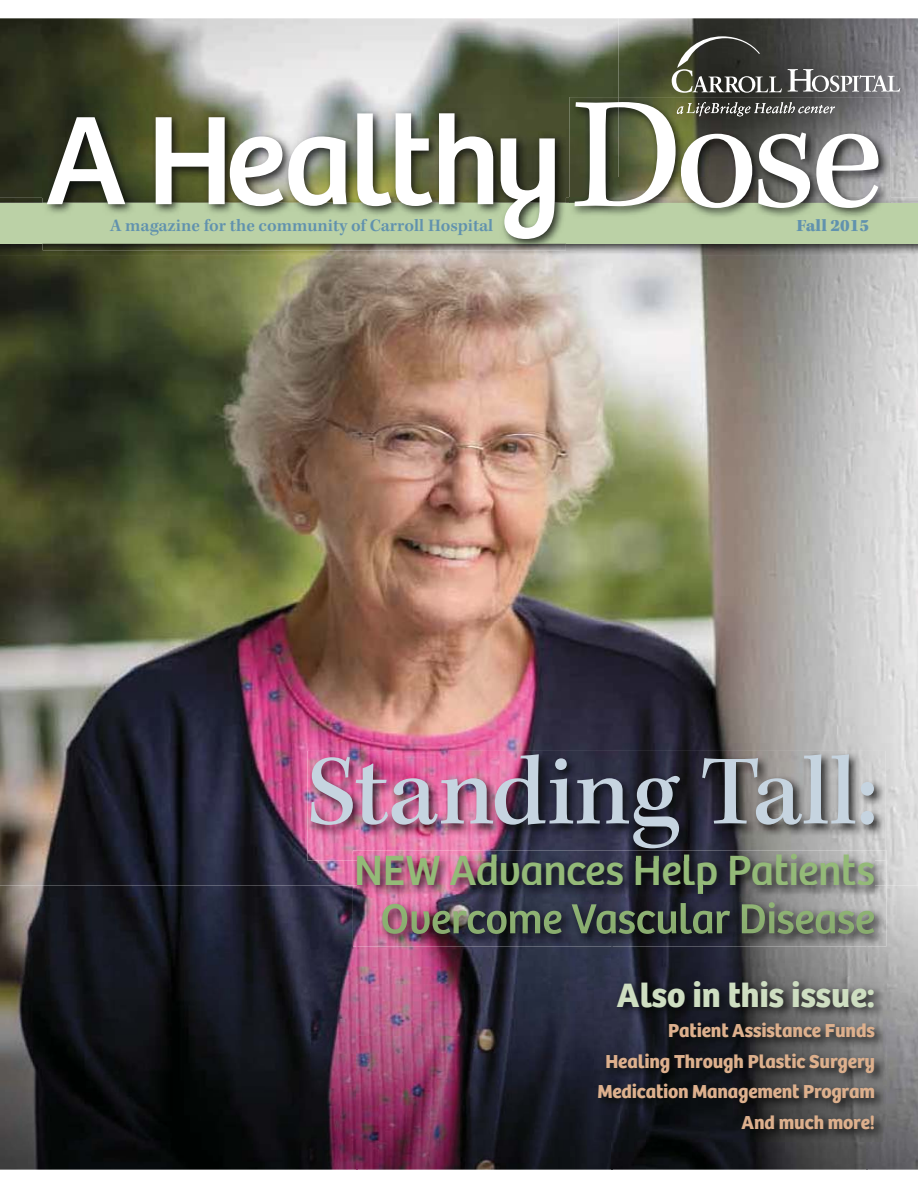
<style>
.page{position:relative;width:918px;height:1188px;background:#fff}
.page>*{position:absolute;margin:0;border:0;box-sizing:border-box;transform-origin:0 0}
.t1{font:163.2px "Kepler Std";color:#fff}
.t2{font:130.8px "Bree";letter-spacing:-.035em;color:#fff}
.t3{font:500 102px "Kepler Std";letter-spacing:-.01em;color:#c6d4e0}
.t4{font:43.65px "Bree";letter-spacing:-.01em;color:#94ba78}
.t5{font:700 35.1px "Bree";color:#cedec1}
.t6{font:700 19.5px/30.6px "Bree";letter-spacing:-.005em;color:#ddb08d;text-align:right}
.t7{font:600 18px "Kepler Std";color:#6192ae}
.t8{font:900 18px "Kepler Std";color:#6192ae}
</style>
<div class="page">
<img style="left:0;top:18px;width:918px;height:868px">
<img style="left:0;top:198px;width:918px;height:57px">
<div style="left:0;top:203px;width:918px;height:41px;background:#bbd1a6"></div>
<img style="left:619px;top:18px;width:299px;height:159px">
<svg style="left:788px;top:69px;width:112px;height:23px"></svg>
<svg style="left:672px;top:36px;width:110px;height:57px;background:#505249"></svg>
<img style="left:569px;top:97px;width:321px;height:120px">
<img style="left:619px;top:97px;width:271px;height:80px">
<svg style="left:677px;top:102px;width:158px;height:14px;background:#6b6c64"></svg>
<img style="left:43px;top:109px;width:523px;height:141px">
<img style="left:43px;top:203px;width:523px;height:41px">
<img style="left:110px;top:219px;width:383px;height:16px">
<img style="left:353px;top:861px;width:533px;height:85px">
<img style="left:357px;top:861px;width:518px;height:33px">
<img style="left:308px;top:751px;width:578px;height:110px">
<img style="left:353px;top:850px;width:533px;height:11px">
<img style="left:357px;top:855px;width:415px;height:6px">
<img style="left:0;top:886px;width:357px;height:284px">
<img style="left:867px;top:886px;width:51px;height:284px">
<img style="left:356px;top:932px;width:256px;height:238px">
<img style="left:612px;top:946px;width:256px;height:31px">
<img style="left:612px;top:1141px;width:256px;height:29px">
<svg style="left:697px;top:886px;width:7px;height:8px"></svg>
<img style="left:382px;top:902px;width:492px;height:32px">
<img style="left:382px;top:903px;width:330px;height:31px">
<img style="left:595px;top:977px;width:292px;height:164px">
<h2 class="t2" style="left:45px;top:113px;width:519px">A Healthy</h2>
<p class="t7" style="left:110px;top:214px;width:385px">A magazine for the community of Carroll Hospital</p>
<h1 class="t1" style="left:572px;top:54px;width:314px">Dose</h1>
<p class="t8" style="left:797px;top:214px;width:74px">Fa 2015</p>
<p class="t8" style="left:816px;top:214px;width:13px">ll</p>
<h3 class="t3" style="left:306px;top:750px;width:573px">Standing Tall:</h3>
<h3 class="t4" style="left:354px;top:854px;width:522px">NEW Advances Help Patients</h3>
<h3 class="t5" style="left:617px;top:982px;width:260px">Also in this issue:</h3>
<p class="t6" style="left:597px;top:1018px;width:279px">Patient Assistance Funds<br>Healing Through Plastic Surgery<br>Medication Management Program<br>And much more!</p>
</div>
